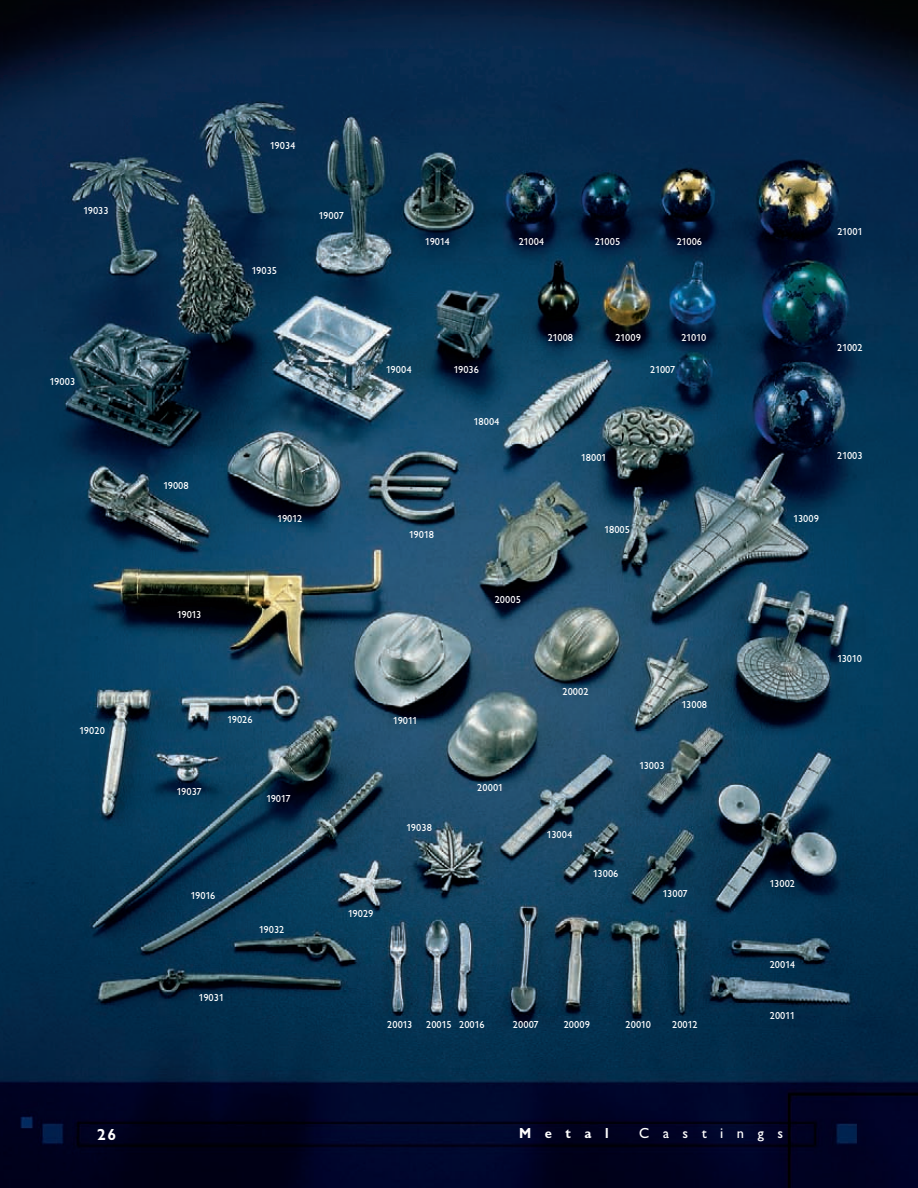
<style>
.page{position:relative;width:918px;height:1188px;background:#fff}
.page>*{position:absolute;margin:0;border:0;box-sizing:border-box;transform-origin:0 0}
.t1{font:700 16.5px "Chantilly";color:#fff}
.t2{font:15px "Chantilly";letter-spacing:.9em;color:#fff}
.t3{font:700 15px "Chantilly";letter-spacing:.9em;color:#fff}
.t4{font:10.5px "Chantilly";color:#fff}
</style>
<div class="page">
<img style="left:0;top:0;width:918px;height:1188px">
<p class="t4" style="left:83px;top:205px;width:27px">19033</p>
<p class="t4" style="left:50px;top:376px;width:27px">19003</p>
<p class="t4" style="left:79px;top:725px;width:27px">19020</p>
<p class="t4" style="left:163px;top:480px;width:27px">19008</p>
<p class="t4" style="left:177px;top:608px;width:26px">19013</p>
<p class="t4" style="left:270px;top:140px;width:27px">19034</p>
<p class="t4" style="left:251px;top:265px;width:27px">19035</p>
<p class="t4" style="left:319px;top:210px;width:27px">19007</p>
<p class="t4" style="left:277px;top:513px;width:26px">19012</p>
<p class="t4" style="left:425px;top:236px;width:26px">19014</p>
<p class="t4" style="left:519px;top:236px;width:27px">21004</p>
<p class="t4" style="left:595px;top:236px;width:27px">21005</p>
<p class="t4" style="left:677px;top:236px;width:27px">21006</p>
<p class="t4" style="left:386px;top:364px;width:27px">19004</p>
<p class="t4" style="left:453px;top:364px;width:27px">19036</p>
<p class="t4" style="left:474px;top:416px;width:27px">18004</p>
<p class="t4" style="left:409px;top:529px;width:27px">19018</p>
<p class="t4" style="left:495px;top:594px;width:28px">20005</p>
<p class="t4" style="left:548px;top:332px;width:27px">21008</p>
<p class="t4" style="left:616px;top:332px;width:27px">21009</p>
<p class="t4" style="left:682px;top:332px;width:26px">21010</p>
<p class="t4" style="left:650px;top:363px;width:27px">21007</p>
<p class="t4" style="left:581px;top:451px;width:27px">18001</p>
<p class="t4" style="left:604px;top:523px;width:27px">18005</p>
<p class="t4" style="left:176px;top:786px;width:27px">19037</p>
<p class="t4" style="left:227px;top:714px;width:27px">19026</p>
<p class="t4" style="left:266px;top:793px;width:26px">19017</p>
<p class="t4" style="left:190px;top:890px;width:26px">19016</p>
<p class="t4" style="left:259px;top:923px;width:27px">19032</p>
<p class="t4" style="left:199px;top:992px;width:27px">19031</p>
<p class="t4" style="left:393px;top:715px;width:26px">19011</p>
<p class="t4" style="left:348px;top:908px;width:27px">19029</p>
<p class="t4" style="left:406px;top:822px;width:27px">19038</p>
<p class="t4" style="left:477px;top:782px;width:27px">20001</p>
<p class="t4" style="left:562px;top:686px;width:28px">20002</p>
<p class="t4" style="left:682px;top:699px;width:27px">13008</p>
<p class="t4" style="left:639px;top:760px;width:27px">13003</p>
<p class="t4" style="left:547px;top:829px;width:27px">13004</p>
<p class="t4" style="left:593px;top:868px;width:27px">13006</p>
<p class="t4" style="left:663px;top:887px;width:27px">13007</p>
<p class="t4" style="left:387px;top:1019px;width:27px">20013</p>
<p class="t4" style="left:426px;top:1019px;width:60px">20015 20016</p>
<p class="t4" style="left:513px;top:1019px;width:27px">20007</p>
<p class="t4" style="left:564px;top:1019px;width:28px">20009</p>
<p class="t4" style="left:626px;top:1019px;width:27px">20010</p>
<p class="t4" style="left:672px;top:1019px;width:27px">20012</p>
<p class="t4" style="left:837px;top:226px;width:27px">21001</p>
<p class="t4" style="left:837px;top:342px;width:27px">21002</p>
<p class="t4" style="left:837px;top:450px;width:27px">21003</p>
<p class="t4" style="left:793px;top:513px;width:27px">13009</p>
<p class="t4" style="left:837px;top:653px;width:27px">13010</p>
<p class="t4" style="left:770px;top:878px;width:27px">13002</p>
<p class="t4" style="left:770px;top:959px;width:27px">20014</p>
<p class="t4" style="left:770px;top:1010px;width:27px">20011</p>
<h1 class="t1" style="left:97px;top:1125px;width:21px">26</h1>
<h2 class="t3" style="left:519px;top:1125px;width:91px">Metal</h2>
<h2 class="t2" style="left:639px;top:1125px;width:145px">Castings</h2>
</div>
